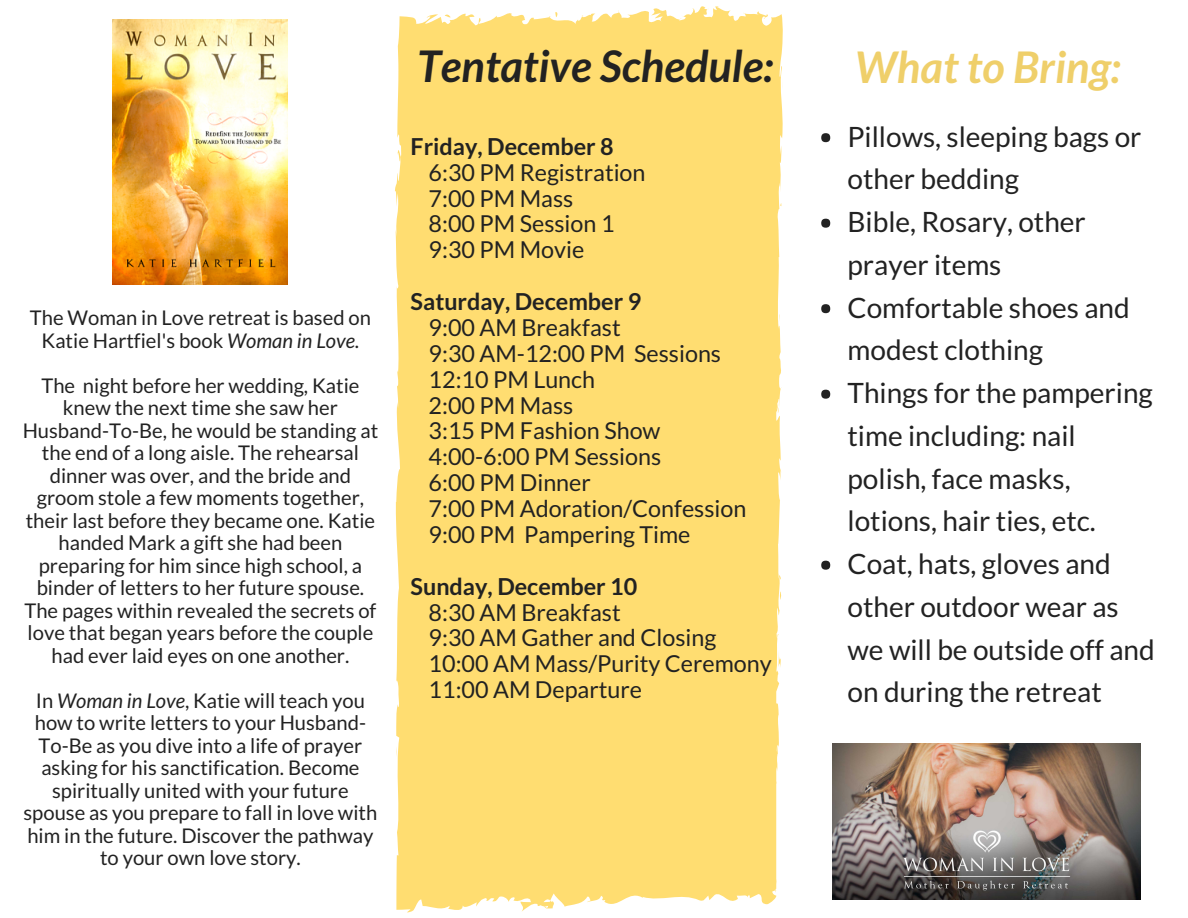
<style>
.page{position:relative;width:1188px;height:918px;background:#fff}
.page>*{position:absolute;margin:0;border:0;box-sizing:border-box;transform-origin:0 0}
.t1{font:italic 700 43.65px "Lato";color:#222}
.t2{font:italic 700 43.65px "Lato";color:#efcf6a}
.t3{font:28.05px/42.8px "Lato";color:#222}
.t4{font:23.4px/25.8px "Lato";color:#222}
.t5{font:700 23.4px "Lato";color:#222}
.t6{font:20.25px/22.5px "Lato";color:#222;text-align:center}
.s1{font-style:italic}
</style>
<div class="page">
<img style="left:112px;top:19px;width:176px;height:266px">
<div style="left:395px;top:6px;width:388px;height:906px;background:#ffdd71"></div>
<svg style="left:578px;top:15px;width:6px;height:5px"></svg>
<svg style="left:778px;top:314px;width:2px;height:14px"></svg>
<svg style="left:779px;top:646px;width:3px;height:26px"></svg>
<svg style="left:780px;top:589px;width:1px;height:16px"></svg>
<svg style="left:782px;top:78px;width:1px;height:12px"></svg>
<svg style="left:549px;top:11px;width:9px;height:6px"></svg>
<svg style="left:445px;top:13px;width:6px;height:5px"></svg>
<div style="left:821px;top:133px;width:9px;height:9px;background:#222;border-radius:50%"></div>
<div style="left:821px;top:219px;width:9px;height:9px;background:#222;border-radius:50%"></div>
<div style="left:821px;top:304px;width:9px;height:9px;background:#222;border-radius:50%"></div>
<div style="left:821px;top:390px;width:9px;height:9px;background:#222;border-radius:50%"></div>
<div style="left:821px;top:561px;width:9px;height:9px;background:#222;border-radius:50%"></div>
<img style="left:832px;top:744px;width:309px;height:156px">
<p class="t6" style="left:30px;top:306px;width:343px">The Woman in Love retreat is based on<br>Katie Hartfiel's book <span class="s1">Woman in Love</span>.</p>
<p class="t6" style="left:23px;top:374px;width:357px">The night before her wedding, Katie knew the next time she saw her Husband-To-Be, he would be standing at the end of a long aisle. The rehearsal dinner was over, and the bride and groom stole a few moments together, their last before they became one. Katie handed Mark a gift she had been preparing for him since high school, a binder of letters to her future spouse.<br>The pages within revealed the secrets of love that began years before the couple had ever laid eyes on one another.</p>
<p class="t6" style="left:24px;top:689px;width:355px">In <span class="s1">Woman in Love</span>, Katie will teach you how to write letters to your Husband-To-Be as you dive into a life of prayer asking for his sanctification. Become spiritually united with your future spouse as you prepare to fall in love with him in the future. Discover the pathway to your own love story.</p>
<h1 class="t1" style="left:417px;top:39px;width:358px">Tentative Schedule:</h1>
<h1 class="t2" style="left:855px;top:40px;width:267px">What to Bring:</h1>
<p class="t5" style="left:411px;top:132px;width:205px">Friday, December 8</p>
<p class="t4" style="left:429px;top:159px;width:218px">6:30 PM Registration<br>7:00 PM Mass<br>8:00 PM Session 1<br>9:30 PM Movie</p>
<p class="t5" style="left:411px;top:287px;width:232px">Saturday, December 9</p>
<p class="t4" style="left:429px;top:314px;width:319px">9:00 AM Breakfast<br>9:30 AM-12:00 PM Sessions<br>12:10 PM Lunch<br>2:00 PM Mass<br>3:15 PM Fashion Show<br>4:00-6:00 PM Sessions<br>6:00 PM Dinner<br>7:00 PM Adoration/Confession<br>9:00 PM Pampering Time</p>
<p class="t5" style="left:411px;top:572px;width:228px">Sunday, December 10</p>
<p class="t4" style="left:429px;top:599px;width:345px">8:30 AM Breakfast<br>9:30 AM Gather and Closing<br>10:00 AM Mass/Purity Ceremony<br>11:00 AM Departure</p>
<p class="t3" style="left:848px;top:114px;width:309px">Pillows, sleeping bags or other bedding<br>Bible, Rosary, other prayer items<br>Comfortable shoes and modest clothing<br>Things for the pampering time including: nail polish, face masks, lotions, hair ties, etc.<br>Coat, hats, gloves and other outdoor wear as we will be outside off and on during the retreat</p>
</div>
